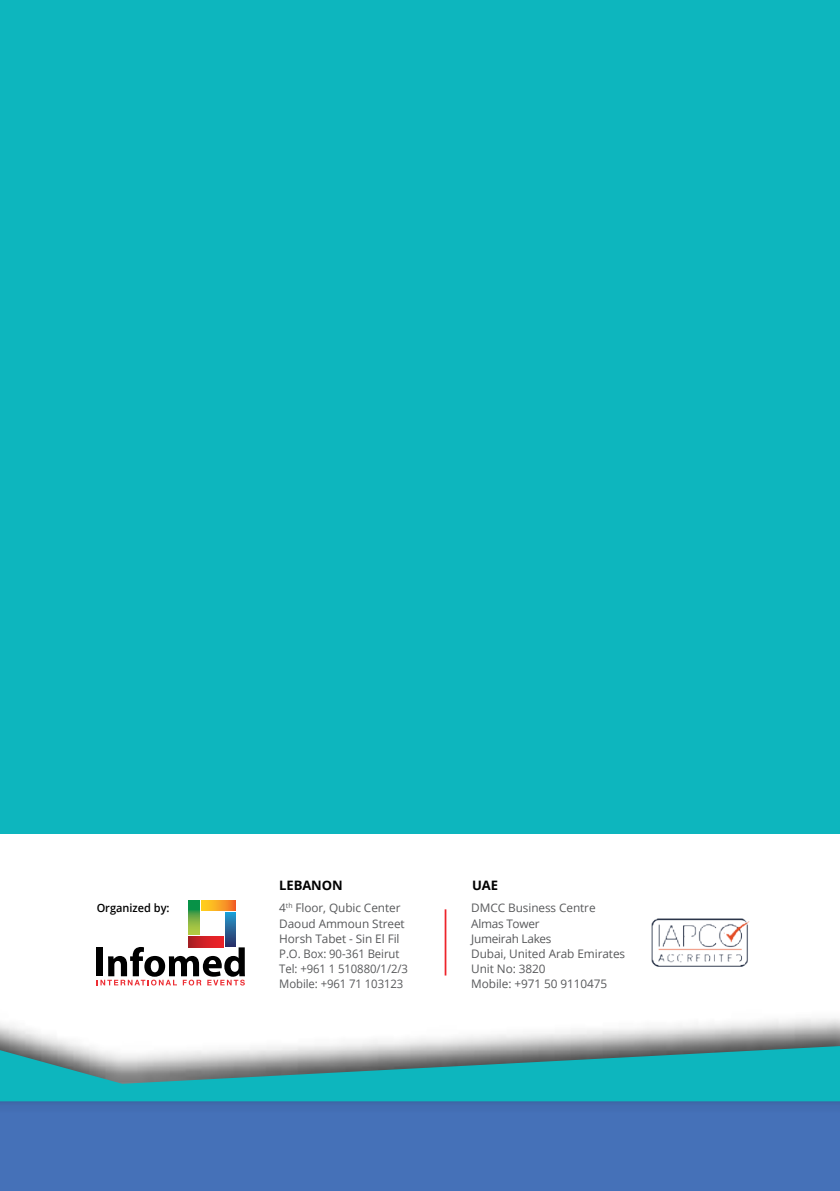
<style>
.page{position:relative;width:840px;height:1191px;background:#fff}
.page>*{position:absolute;margin:0;border:0;box-sizing:border-box;transform-origin:0 0}
.t1{font:66.2px "Open Sans";color:#ed1d24;scale:.36 1}
.t2{font:700 13px "Open Sans";letter-spacing:-.005em;color:#000}
.t3{font:11.8px/15.2px "Open Sans";letter-spacing:-.01em;color:#58595b}
.t4{font:600 11.4px "Open Sans";color:#000;scale:.96 1}
</style>
<div class="page">
<div style="left:0;top:1095px;width:839px;height:96px;background:#4571b8"></div>
<img style="left:0;top:1018px;width:839px;height:87px">
<svg style="left:0;top:1046px;width:839px;height:55px;fill:#0db6be"></svg>
<div style="left:0;top:0;width:839px;height:833px;background:#0db6be"></div>
<svg style="left:189px;top:900px;width:10px;height:35px"></svg>
<svg style="left:225px;top:912px;width:11px;height:34px"></svg>
<svg style="left:189px;top:936px;width:34px;height:11px"></svg>
<svg style="left:201px;top:900px;width:35px;height:10px"></svg>
<svg style="left:97px;top:947px;width:148px;height:38px"></svg>
<img style="left:651px;top:918px;width:99px;height:49px">
<p class="t2" style="left:279px;top:876px;width:65px">LEBANON</p>
<p class="t2" style="left:472px;top:876px;width:27px">UAE</p>
<h1 class="t1" style="left:439px;top:891px;width:38px">|</h1>
<p class="t3" style="left:471px;top:900px;width:155px">DMCC Business Centre<br>Almas Tower<br>Jumeirah Lakes<br>Dubai, United Arab Emirates<br>Unit No: 3820<br>Mobile: +971 50 9110475</p>
<p class="t4" style="left:97px;top:900px;width:77px">Organized by:</p>
<p class="t3" style="left:279px;top:900px;width:130px">4<sup>th</sup> Floor, Qubic Center<br>Daoud Ammoun Street<br>Horsh Tabet - Sin El Fil<br>P.O. Box: 90-361 Beirut<br>Tel: +961 1 510880/1/2/3<br>Mobile: +961 71 103123</p>
</div>
